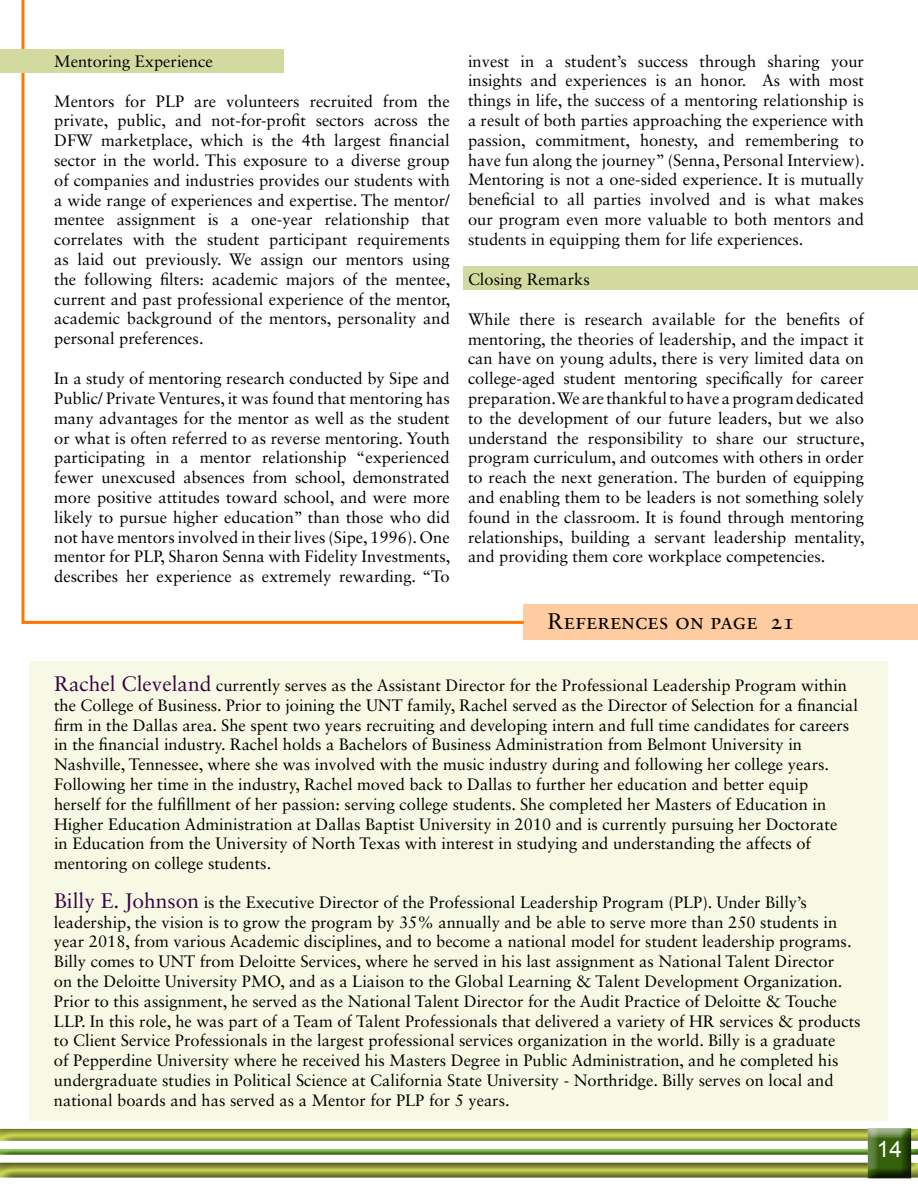
<style>
.page{position:relative;width:918px;height:1188px;background:#fff}
.page>*{position:absolute;margin:0;border:0;box-sizing:border-box;transform-origin:0 0}
.t1{font:22.5px "Sabon LT Std";color:#000}
.t2{font:22.5px "Arial";color:#fff}
.t3{font:16.5px/19.8px "Sabon LT Std";color:#000;text-align:justify}
.s1{font-size:21px;color:#3b0545}
</style>
<div class="page">
<div style="left:0;top:1161px;width:918px;height:18px;background:#000;opacity:.68"></div>
<div style="left:0;top:1126px;width:918px;height:16px;background:#000;opacity:.68"></div>
<div style="left:0;top:1146px;width:918px;height:9px;background:#000;opacity:.75"></div>
<div style="left:856px;top:1126px;width:60px;height:54px;background:#fff;opacity:.75"></div>
<div style="left:861px;top:1126px;width:57px;height:54px;background:#000;opacity:.75"></div>
<hr style="left:22px;top:0;width:3px;height:624px;background:#f70">
<div style="left:463px;top:266px;width:455px;height:24px;background:#d2da9f"></div>
<div style="left:0;top:49px;width:284px;height:24px;background:#d2da9f"></div>
<div style="left:30px;top:662px;width:858px;height:459px;background:#f7f9e4"></div>
<div style="left:524px;top:605px;width:394px;height:35px;background:#ffcca1"></div>
<hr style="left:23px;top:621px;width:501px;height:3px;background:#f70">
<p class="t3" style="left:54px;top:51px;width:160px">Mentoring Experience</p>
<p class="t3" style="left:54px;top:91px;width:398px">Mentors for PLP are volunteers recruited from the private, public, and not-for-profit sectors across the DFW marketplace, which is the 4th largest financial sector in the world. This exposure to a diverse group of companies and industries provides our students with a wide range of experiences and expertise. The mentor/ mentee assignment is a one-year relationship that correlates with the student participant requirements as laid out previously. We assign our mentors using the following filters: academic majors of the mentee, current and past professional experience of the mentor, academic background of the mentors, personality and personal preferences.</p>
<p class="t3" style="left:54px;top:368px;width:398px">In a study of mentoring research conducted by Sipe and Public/ Private Ventures, it was found that mentoring has many advantages for the mentor as well as the student or what is often referred to as reverse mentoring. Youth participating in a mentor relationship “experienced fewer unexcused absences from school, demonstrated more positive attitudes toward school, and were more likely to pursue higher education” than those who did not have mentors involved in their lives (Sipe, 1996). One mentor for PLP, Sharon Senna with Fidelity Investments, describes her experience as extremely rewarding. “To</p>
<p class="t3" style="left:468px;top:51px;width:398px">invest in a student’s success through sharing your insights and experiences is an honor. As with most things in life, the success of a mentoring relationship is a result of both parties approaching the experience with passion, commitment, honesty, and remembering to have fun along the journey” (Senna, Personal Interview).<br>Mentoring is not a one-sided experience. It is mutually beneficial to all parties involved and is what makes our program even more valuable to both mentors and students in equipping them for life experiences.</p>
<p class="t3" style="left:468px;top:269px;width:123px">Closing Remarks</p>
<p class="t3" style="left:468px;top:309px;width:398px">While there is research available for the benefits of mentoring, the theories of leadership, and the impact it can have on young adults, there is very limited data on college-aged student mentoring specifically for career preparation. We are thankful to have a program dedicated to the development of our future leaders, but we also understand the responsibility to share our structure, program curriculum, and outcomes with others in order to reach the next generation. The burden of equipping and enabling them to be leaders is not something solely found in the classroom. It is found through mentoring relationships, building a servant leadership mentality, and providing them core workplace competencies.</p>
<h1 class="t1" style="left:548px;top:608px;width:249px">References on page 21</h1>
<p class="t3" style="left:54px;top:675px;width:806px;text-align:left"><span class="s1">Rachel Cleveland</span> currently serves as the Assistant Director for the Professional Leadership Program within the College of Business. Prior to joining the UNT family, Rachel served as the Director of Selection for a financial firm in the Dallas area. She spent two years recruiting and developing intern and full time candidates for careers in the financial industry. Rachel holds a Bachelors of Business Administration from Belmont University in Nashville, Tennessee, where she was involved with the music industry during and following her college years.<br>Following her time in the industry, Rachel moved back to Dallas to further her education and better equip herself for the fulfillment of her passion: serving college students. She completed her Masters of Education in Higher Education Administration at Dallas Baptist University in 2010 and is currently pursuing her Doctorate<br>in Education from the University of North Texas with interest in studying and understanding the affects of mentoring on college students.</p>
<p class="t3" style="left:54px;top:892px;width:808px;text-align:left"><span class="s1">Billy E. Johnson</span> is the Executive Director of the Professional Leadership Program (PLP). Under Billy’s leadership, the vision is to grow the program by 35% annually and be able to serve more than 250 students in year 2018, from various Academic disciplines, and to become a national model for student leadership programs.<br>Billy comes to UNT from Deloitte Services, where he served in his last assignment as National Talent Director<br>on the Deloitte University PMO, and as a Liaison to the Global Learning &amp; Talent Development Organization.<br>Prior to this assignment, he served as the National Talent Director for the Audit Practice of Deloitte &amp; Touche LLP. In this role, he was part of a Team of Talent Professionals that delivered a variety of HR services &amp; products to Client Service Professionals in the largest professional services organization in the world. Billy is a graduate<br>of Pepperdine University where he received his Masters Degree in Public Administration, and he completed his undergraduate studies in Political Science at California State University - Northridge. Billy serves on local and national boards and has served as a Mentor for PLP for 5 years.</p>
<h1 class="t2" style="left:877px;top:1135px;width:27px">14</h1>
</div>
